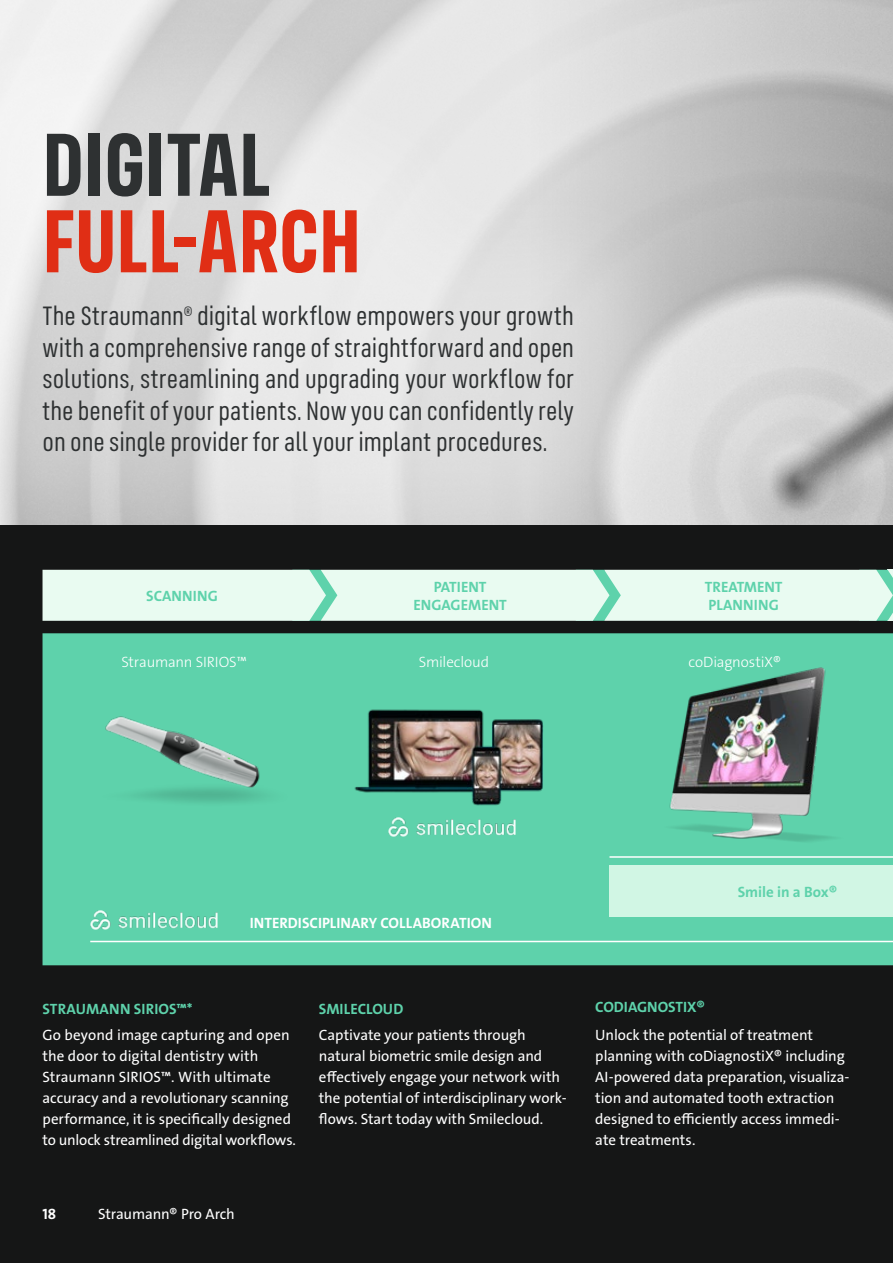
<style>
.page{position:relative;width:893px;height:1263px;background:#fff}
.page>*{position:absolute;margin:0;border:0;box-sizing:border-box;transform-origin:0 0}
.Heading_Large{font:700 90px/76.5px "FS Industrie Cd";color:#e02e15}
.Lead{font:27px/31.5px "FS Industrie Cd";color:#2e3132;text-align:justify}
.Copy{font:15px/21px "The Sans LP5 Plain";letter-spacing:-.005em;color:#fff}
.Copy_Kopie{font:15px "The Sans LP7 Bld";color:#5ed2ab}
.t1{font:15px "The Sans LP3 Lig";letter-spacing:-.01em;color:#fff}
.Copy_Kopie-2{font:15px "The Sans LP7 Bld";letter-spacing:.005em;color:#fff}
.s1{color:#2e3132}
</style>
<div class="page">
<svg style="left:707px;top:0;width:186px;height:526px;background:#bfbfbf"></svg>
<div style="left:0;top:0;width:707px;height:590px;background:#fff;opacity:.29"></div>
<div style="left:0;top:526px;width:893px;height:737px;background:#151616"></div>
<div style="left:43px;top:633px;width:850px;height:332px;background:#5ed2ab"></div>
<div style="left:43px;top:570px;width:850px;height:51px;background:#e9fbf1"></div>
<hr style="left:90px;top:941px;width:803px;height:1px;background:#fff">
<hr style="left:609px;top:856px;width:284px;height:2px;background:#fff">
<img style="left:90px;top:911px;width:127px;height:18px">
<img style="left:388px;top:818px;width:127px;height:18px">
<div style="left:609px;top:865px;width:284px;height:51px;background:#d1f6e4"></div>
<img style="left:892px;top:586px;width:1px;height:272px">
<img style="left:105px;top:716px;width:159px;height:87px">
<img style="left:354px;top:709px;width:189px;height:97px">
<img style="left:669px;top:667px;width:163px;height:175px">
<p class="Heading_Large" style="left:43px;top:126px;width:320px"><span class="s1">DIGITAL<br></span>FULL-ARCH</p>
<p class="Lead" style="left:43px;top:300px;width:533px">The Straumann® digital workflow empowers your growth with a comprehensive range of straightforward and open solutions, streamlining and upgrading your workflow for the benefit of your patients. Now you can confidently rely on one single provider for all your implant procedures.</p>
<p class="Copy_Kopie" style="left:146px;top:586px;width:73px">SCANNING</p>
<p class="Copy_Kopie" style="left:434px;top:577px;width:54px">PATIENT</p>
<p class="Copy_Kopie" style="left:414px;top:595px;width:95px">ENGAGEMENT</p>
<p class="Copy_Kopie" style="left:705px;top:577px;width:79px">TREATMENT</p>
<p class="Copy_Kopie" style="left:708px;top:595px;width:72px">PLANNING</p>
<p class="t1" style="left:121px;top:652px;width:127px">Straumann SIRIOS™</p>
<p class="t1" style="left:688px;top:652px;width:94px">coDiagnostiX®</p>
<p class="t1" style="left:419px;top:652px;width:72px">Smilecloud</p>
<p class="Copy_Kopie-2" style="left:250px;top:913px;width:244px">INTERDISCIPLINARY COLLABORATION</p>
<p class="Copy_Kopie" style="left:43px;top:999px;width:152px">STRAUMANN SIRIOS™*</p>
<p class="Copy" style="left:43px;top:1025px;width:255px">Go beyond image capturing and open the door to digital dentistry with Straumann SIRIOS™. With ultimate accuracy and a revolutionary scanning performance, it is specifically designed to unlock streamlined digital workflows.</p>
<p class="Copy_Kopie-2" style="left:43px;top:1204px;width:15px">18</p>
<p class="Copy" style="left:98px;top:1203px;width:138px">Straumann® Pro Arch</p>
<p class="Copy_Kopie" style="left:319px;top:999px;width:86px">SMILECLOUD</p>
<p class="Copy" style="left:319px;top:1025px;width:249px">Captivate your patients through natural biometric smile design and effectively engage your network with the potential of interdisciplinary work&shy;flows. Start today with Smilecloud.</p>
<p class="Copy_Kopie" style="left:738px;top:882px;width:101px">Smile in a Box®</p>
<p class="Copy_Kopie" style="left:595px;top:998px;width:111px">CODIAGNOSTIX®</p>
<p class="Copy" style="left:595px;top:1025px;width:256px">Unlock the potential of treatment planning with coDiagnostiX® including AI-powered data preparation, visualiza&shy;tion and automated tooth extraction designed to efficiently access immedi&shy;ate treatments.</p>
</div>
